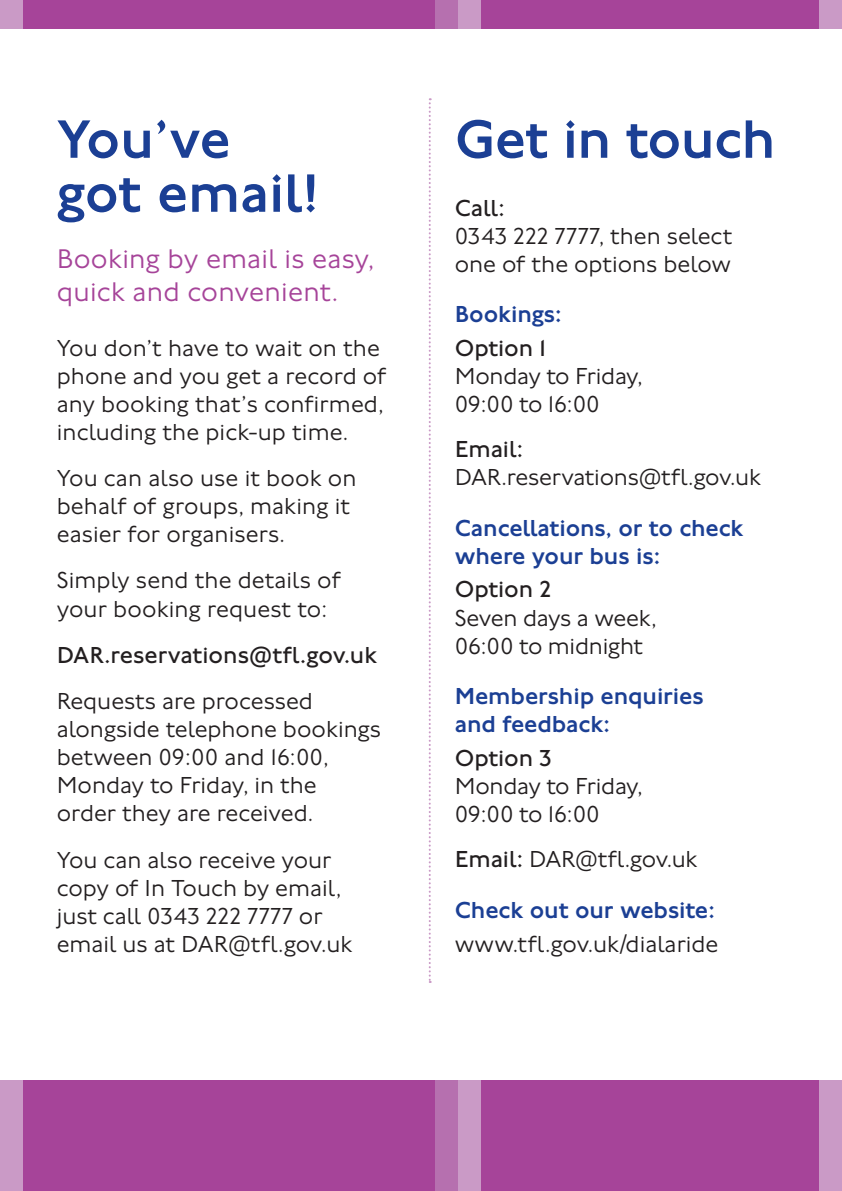
<style>
.page{position:relative;width:842px;height:1191px;background:#fff}
.page>*{position:absolute;margin:0;border:0;box-sizing:border-box;transform-origin:0 0}
.t1{font:500 56px/54px "Johnston 100";letter-spacing:-.01em;color:#1b3f94}
.t2{font:300 28px/33.6px "Johnston 100";letter-spacing:.01em;color:#a64499}
.t3{font:300 24px/28px "Johnston 100";color:#231f20}
.t4{font:500 24px/28px "Johnston 100";letter-spacing:-.005em;color:#1b3f94}
.t5{font:24px "Johnston 100";letter-spacing:-.005em;color:#231f20}
.s1{font-weight:400;color:#231f20}
.s2{font-weight:300;color:#231f20}
</style>
<div class="page">
<div style="left:0;top:1080px;width:842px;height:111px;background:#a64499"></div>
<div style="left:435px;top:1080px;width:23px;height:111px;background:#b670af"></div>
<div style="left:458px;top:1080px;width:22px;height:111px;background:#ca9ac6"></div>
<div style="left:819px;top:1080px;width:23px;height:111px;background:#ca9ac6"></div>
<div style="left:0;top:1080px;width:23px;height:111px;background:#ca9ac6"></div>
<div style="left:0;top:0;width:842px;height:28px;background:#a64499"></div>
<div style="left:435px;top:0;width:23px;height:28px;background:#b670af"></div>
<div style="left:458px;top:0;width:22px;height:28px;background:#ca9ac6"></div>
<div style="left:819px;top:0;width:23px;height:28px;background:#ca9ac6"></div>
<div style="left:0;top:0;width:23px;height:28px;background:#ca9ac6"></div>
<svg style="left:429px;top:98px;width:2px;height:885px"></svg>
<h1 class="t1" style="left:57px;top:113px;width:264px">You’ve got email!</h1>
<p class="t2" style="left:57px;top:242px;width:319px">Booking by email is easy, quick and convenient.</p>
<p class="t3" style="left:57px;top:334px;width:331px">You don’t have to wait on the phone and you get a record of any booking that’s confirmed, including the pick-up time.</p>
<p class="t3" style="left:57px;top:464px;width:301px">You can also use it book on behalf of groups, making it easier for organisers.</p>
<p class="t3" style="left:57px;top:567px;width:286px">Simply send the details of your booking request to:</p>
<p class="t5" style="left:57px;top:642px;width:322px">DAR.reservations@tfl.gov.uk</p>
<p class="t3" style="left:57px;top:688px;width:326px">Requests are processed alongside telephone bookings between 09:00 and 16:00,<br>Monday to Friday, in the order they are received.</p>
<p class="t3" style="left:57px;top:846px;width:297px">You can also receive your copy of In Touch by email, just call 0343 222 7777 or email us at DAR@tfl.gov.uk</p>
<h1 class="t1" style="left:455px;top:113px;width:322px">Get in touch</h1>
<p class="t5" style="left:455px;top:194px;width:52px">Call:</p>
<p class="t3" style="left:455px;top:222px;width:279px">0343 222 7777, then select one of the options below</p>
<p class="t4" style="left:455px;top:301px;width:109px">Bookings:</p>
<p class="t5" style="left:455px;top:335px;width:93px">Option 1</p>
<p class="t3" style="left:455px;top:362px;width:189px">Monday to Friday,<br>09:00 to 16:00</p>
<p class="t5" style="left:455px;top:436px;width:70px">Email:</p>
<p class="t3" style="left:455px;top:463px;width:308px">DAR.reservations@tfl.gov.uk</p>
<p class="t4" style="left:455px;top:514px;width:290px">Cancellations, or to check where your bus is:</p>
<p class="t5" style="left:455px;top:576px;width:98px">Option 2</p>
<p class="t3" style="left:455px;top:604px;width:203px">Seven days a week,<br>06:00 to midnight</p>
<p class="t4" style="left:455px;top:682px;width:250px">Membership enquiries and feedback:</p>
<p class="t5" style="left:455px;top:745px;width:98px">Option 3</p>
<p class="t3" style="left:455px;top:772px;width:189px">Monday to Friday,<br>09:00 to 16:00</p>
<p class="t4" style="left:455px;top:834px;width:262px;line-height:50.6px"><span class="s1">Email:</span> <span class="s2">DAR@tfl.gov.uk<br></span>Check out our website:</p>
<p class="t3" style="left:455px;top:930px;width:265px">www.tfl.gov.uk/dialaride</p>
</div>
